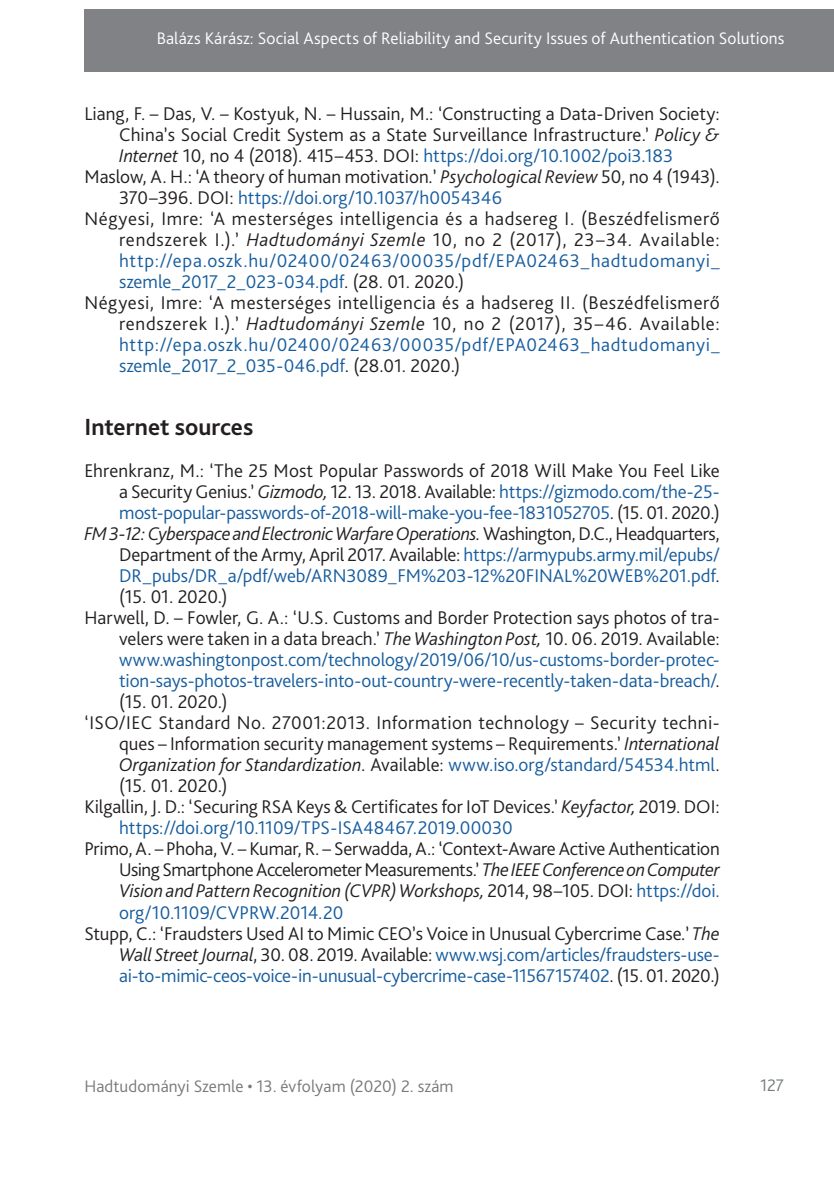
<style>
.page{position:relative;width:834px;height:1181px;background:#fff}
.page>*{position:absolute;margin:0;border:0;box-sizing:border-box;transform-origin:0 0}
._1_1__Head{font:700 24.5px "Bliss Pro";color:#231f20}
._6__Bibliography{font:300 19.25px/21px "Bliss Pro";color:#231f20;text-align:justify}
._6__Bibliography-2{font:300 19.25px/21px "Bliss Pro";letter-spacing:-.005em;color:#175d9e;text-align:justify}
.t1{font:300 17.5px "Bliss Pro";letter-spacing:.005em;color:#fff}
.t2{font:300 17.5px "Bliss Pro";letter-spacing:.005em;color:#767a7c}
.s1{font-style:italic}
.s2{color:#175d9e}
.s3{font-style:italic;color:#231f20}
.s4{color:#231f20}
</style>
<div class="page">
<div style="left:84px;top:9px;width:749px;height:63px;background:#808285"></div>
<p class="t1" style="left:157px;top:27px;width:629px">Balázs Kárász: Social Aspects of Reliability and Security Issues of Authentication Solutions</p>
<p class="_6__Bibliography" style="left:119px;top:103px;width:602px;text-indent:-35px">Liang, F. – Das, V. – Kostyuk, N. – Hussain, M.: ‘Constructing a Data-Driven Society:<br>China’s Social Credit System as a State Surveillance Infrastructure.’ <span class="s1">Policy &amp; Internet</span> 10, no 4 (2018). 415–453. DOI: <span class="s2">https://doi.org/10.1002/poi3.183</span></p>
<p class="_6__Bibliography" style="left:119px;top:166px;width:602px;text-indent:-35px">Maslow, A. H.: ‘A theory of human motivation<span class="s1">.</span>’ <span class="s1">Psychological Review</span> 50, no 4 (1943).<br>370–396. DOI: <span class="s2">https://doi.org/10.1037/h0054346</span></p>
<p class="_6__Bibliography" style="left:119px;top:208px;width:602px;text-indent:-35px">Négyesi, Imre: ‘A mesterséges intelligencia és a hadsereg I. (Beszédfelismerő rendszerek I.).’ <span class="s1">Hadtudományi Szemle</span> 10, no 2 (2017), 23–34. Available: <span class="s2">http://epa.oszk.hu/02400/02463/00035/pdf/EPA02463_hadtudomanyi_ szemle_2017_2_023-034.pdf</span>. (28. 01. 2020.)</p>
<p class="_6__Bibliography" style="left:119px;top:292px;width:602px;text-indent:-35px">Négyesi, Imre: ‘A mesterséges intelligencia és a hadsereg II. (Beszédfelismerő rendszerek I.).’ <span class="s1">Hadtudományi Szemle</span> 10, no 2 (2017), 35–46. Available: <span class="s2">http://epa.oszk.hu/02400/02463/00035/pdf/EPA02463_hadtudomanyi_ szemle_2017_2_035-046.pdf</span>. (28.01. 2020.)</p>
<p class="_1_1__Head" style="left:84px;top:412px;width:170px">Internet sources</p>
<p class="_6__Bibliography" style="left:119px;top:460px;width:602px;text-indent:-35px">Ehrenkranz, M.: ‘The 25 Most Popular Passwords of 2018 Will Make You Feel Like a Security Genius.’ <span class="s1">Gizmodo,</span> 12. 13. 2018. Available: <span class="s2">https://gizmodo.com/the-25- most-popular-passwords-of-2018-will-make-you-fee-1831052705</span>. (15. 01. 2020.)</p>
<p class="_6__Bibliography-2" style="left:119px;top:523px;width:602px;text-indent:-35px"><span class="s3">FM 3-12: Cyberspace and Electronic Warfare Operations.</span> <span class="s4">Washington, D.C., Headquarters, Department of the Army, April 2017. Available:</span> https://armypubs.army.mil/epubs/ DR_pubs/DR_a/pdf/web/ARN3089_FM%203-12%20FINAL%20WEB%201.pdf<span class="s4">. (15. 01. 2020.)</span></p>
<p class="_6__Bibliography-2" style="left:119px;top:607px;width:602px;text-indent:-35px"><span class="s4">Harwell, D. – Fowler, G. A.: ‘U.S. Customs and Border Protection says photos of tra&shy;velers were taken in a data breach.’</span> <span class="s3">The Washington Post,</span> <span class="s4">10. 06. 2019. Available: </span>www.washingtonpost.com/technology/2019/06/10/us-customs-border-protec&shy;tion-says-photos-travelers-into-out-country-were-recently-taken-data-breach/<span class="s4">. (15. 01. 2020.)</span></p>
<p class="_6__Bibliography" style="left:119px;top:712px;width:602px;text-indent:-35px">‘ISO/IEC Standard No. 27001:2013. Information technology – Security techni&shy;ques – Information security management systems – Requirements.’ <span class="s1">International Organization for Standardization</span>. Available: <span class="s2">www.iso.org/standard/54534.html</span>. (15. 01. 2020.)</p>
<p class="_6__Bibliography" style="left:119px;top:796px;width:602px;text-indent:-35px">Kilgallin, J. D.: ‘Securing RSA Keys &amp; Certificates for IoT Devices.’ <span class="s1">Keyfactor,</span> 2019. DOI: <span class="s2">https://doi.org/10.1109/TPS-ISA48467.2019.00030</span></p>
<p class="_6__Bibliography" style="left:119px;top:838px;width:602px;text-indent:-35px">Primo, A. – Phoha, V. – Kumar, R. – Serwadda, A.: ‘Context-Aware Active Authentication Using Smartphone Accelerometer Measurements.’ <span class="s1">The IEEE Conference on Computer Vision and Pattern Recognition (CVPR) Workshops,</span> 2014, 98–105. DOI: <span class="s2">https://doi. org/10.1109/CVPRW.2014.20</span></p>
<p class="_6__Bibliography" style="left:119px;top:922px;width:602px;text-indent:-35px">Stupp, C.: ‘Fraudsters Used AI to Mimic CEO’s Voice in Unusual Cybercrime Case<span class="s1">.</span>’ <span class="s1">The Wall Street Journal</span>, 30. 08. 2019. Available: <span class="s2">www.wsj.com/articles/fraudsters-use&shy;ai-to-mimic-ceos-voice-in-unusual-cybercrime-case-11567157402</span>. (15. 01. 2020.)</p>
<p class="t2" style="left:84px;top:1075px;width:371px">Hadtudományi Szemle • 13. évfolyam (2020) 2. szám</p>
<p class="t2" style="left:760px;top:1074px;width:25px">127</p>
</div>
